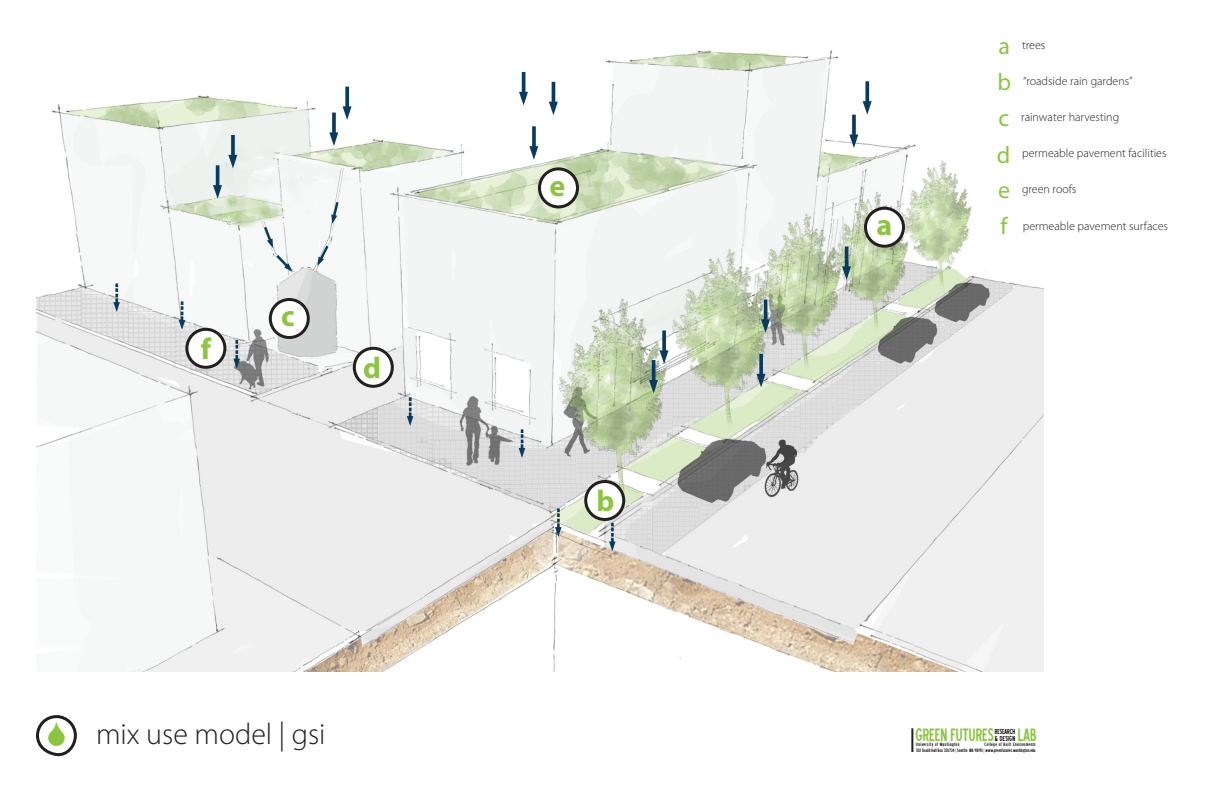
<style>
.page{position:relative;width:1224px;height:792px;background:#fff}
.page>*{position:absolute;margin:0;border:0;box-sizing:border-box;transform-origin:0 0}
.t1{font:300 30px "Myriad Pro";color:#231f20}
.t2{font:700 30px "Myriad Pro";color:#8bc63e}
.t3{font:24px "Myriad Pro";color:#8bc63e}
.t4{font:22.8px "Blue Highway Condensed";color:#8ac53e}
.t5{font:300 12px "Myriad Pro";color:#231f20}
.t6{font:9.1px "Blue Highway Condensed";color:#050505}
.t7{font:6.1px "Blue Highway Condensed";letter-spacing:.025em;color:#040503}
.t8{font:6.1px "Blue Highway Condensed";letter-spacing:.075em;color:#040503}
</style>
<div class="page">
<img style="left:36px;top:50px;width:1008px;height:622px">
<div style="left:852px;top:51px;width:38px;height:38px;background:#fff;border-radius:50%"></div>
<svg style="left:649px;top:330px;width:19px;height:63px"></svg>
<svg style="left:761px;top:300px;width:9px;height:33px"></svg>
<svg style="left:842px;top:246px;width:9px;height:34px"></svg>
<svg style="left:756px;top:354px;width:10px;height:33px"></svg>
<svg style="left:529px;top:126px;width:9px;height:34px"></svg>
<svg style="left:549px;top:82px;width:9px;height:33px"></svg>
<svg style="left:264px;top:227px;width:9px;height:21px"></svg>
<svg style="left:609px;top:523px;width:7px;height:28px"></svg>
<svg style="left:555px;top:508px;width:7px;height:29px"></svg>
<svg style="left:519px;top:429px;width:6px;height:29px"></svg>
<svg style="left:407px;top:397px;width:6px;height:29px"></svg>
<svg style="left:276px;top:255px;width:17px;height:17px"></svg>
<svg style="left:329px;top:87px;width:23px;height:59px"></svg>
<svg style="left:331px;top:202px;width:8px;height:22px"></svg>
<svg style="left:317px;top:246px;width:12px;height:20px"></svg>
<svg style="left:213px;top:165px;width:9px;height:34px"></svg>
<svg style="left:228px;top:135px;width:9px;height:33px"></svg>
<svg style="left:849px;top:81px;width:23px;height:67px"></svg>
<svg style="left:519px;top:72px;width:9px;height:33px"></svg>
<svg style="left:233px;top:340px;width:7px;height:29px"></svg>
<svg style="left:179px;top:301px;width:6px;height:29px"></svg>
<svg style="left:113px;top:283px;width:7px;height:29px"></svg>
<div style="left:187px;top:329px;width:38px;height:38px;background:#fff;border-radius:50%"></div>
<div style="left:185px;top:328px;width:41px;height:41px;border:3px solid #231f20;border-radius:50%"></div>
<div style="left:270px;top:300px;width:38px;height:38px;background:#fff;border-radius:50%"></div>
<div style="left:269px;top:298px;width:41px;height:41px;border:3px solid #231f20;border-radius:50%"></div>
<div style="left:354px;top:348px;width:38px;height:38px;background:#fff;border-radius:50%"></div>
<div style="left:353px;top:347px;width:41px;height:41px;border:3px solid #231f20;border-radius:50%"></div>
<div style="left:540px;top:169px;width:38px;height:38px;background:#fff;border-radius:50%"></div>
<div style="left:538px;top:167px;width:41px;height:41px;border:3px solid #231f20;border-radius:50%"></div>
<div style="left:586px;top:482px;width:38px;height:38px;background:#fff;border-radius:50%"></div>
<div style="left:584px;top:480px;width:41px;height:41px;border:3px solid #231f20;border-radius:50%"></div>
<hr style="left:911px;top:728px;width:2px;height:24px;background:#231f20">
<div style="left:866px;top:208px;width:38px;height:38px;background:#fff;border-radius:50%"></div>
<div style="left:864px;top:207px;width:41px;height:41px;border:3px solid #231f20;border-radius:50%"></div>
<svg style="left:36px;top:715px;width:41px;height:41px"></svg>
<p class="t2" style="left:201px;top:329px;width:12px">f</p>
<p class="t2" style="left:281px;top:297px;width:15px">c</p>
<p class="t2" style="left:363px;top:348px;width:19px">d</p>
<p class="t1" style="left:96px;top:716px;width:231px">mix use model | gsi</p>
<p class="t2" style="left:549px;top:166px;width:17px">e</p>
<p class="t2" style="left:597px;top:481px;width:19px">b</p>
<p class="t2" style="left:876px;top:206px;width:17px">a</p>
<p class="t3" style="left:999px;top:31px;width:13px">a</p>
<p class="t5" style="left:1022px;top:37px;width:25px">trees</p>
<p class="t3" style="left:998px;top:67px;width:15px">b</p>
<p class="t5" style="left:1023px;top:74px;width:111px">“roadside rain gardens”</p>
<p class="t3" style="left:998px;top:104px;width:12px">c</p>
<p class="t5" style="left:1021px;top:110px;width:100px">rainwater harvesting</p>
<p class="t3" style="left:997px;top:140px;width:15px">d</p>
<p class="t5" style="left:1022px;top:146px;width:146px">permeable pavement facilities</p>
<p class="t3" style="left:998px;top:175px;width:14px">e</p>
<p class="t5" style="left:1022px;top:182px;width:56px">green roofs</p>
<p class="t5" style="left:1023px;top:219px;width:147px">permeable pavement surfaces</p>
<p class="t3" style="left:1000px;top:212px;width:9px">f</p>
<p class="t4" style="left:915px;top:725px;width:80px">GREENFUTURES</p>
<p class="t8" style="left:916px;top:742px;width:45px">University of Washington</p>
<p class="t8" style="left:984px;top:742px;width:53px">College of Built Environments</p>
<p class="t4" style="left:1018px;top:725px;width:20px">LAB</p>
<p class="t6" style="left:995px;top:727px;width:22px">RESEARCH</p>
<p class="t6" style="left:995px;top:735px;width:22px">&amp; DESIGN</p>
<p class="t7" style="left:916px;top:747px;width:121px">102 Gould Hall Box 355734 | Seattle, WA 98195 | www.greenfutures.washington.edu</p>
</div>
